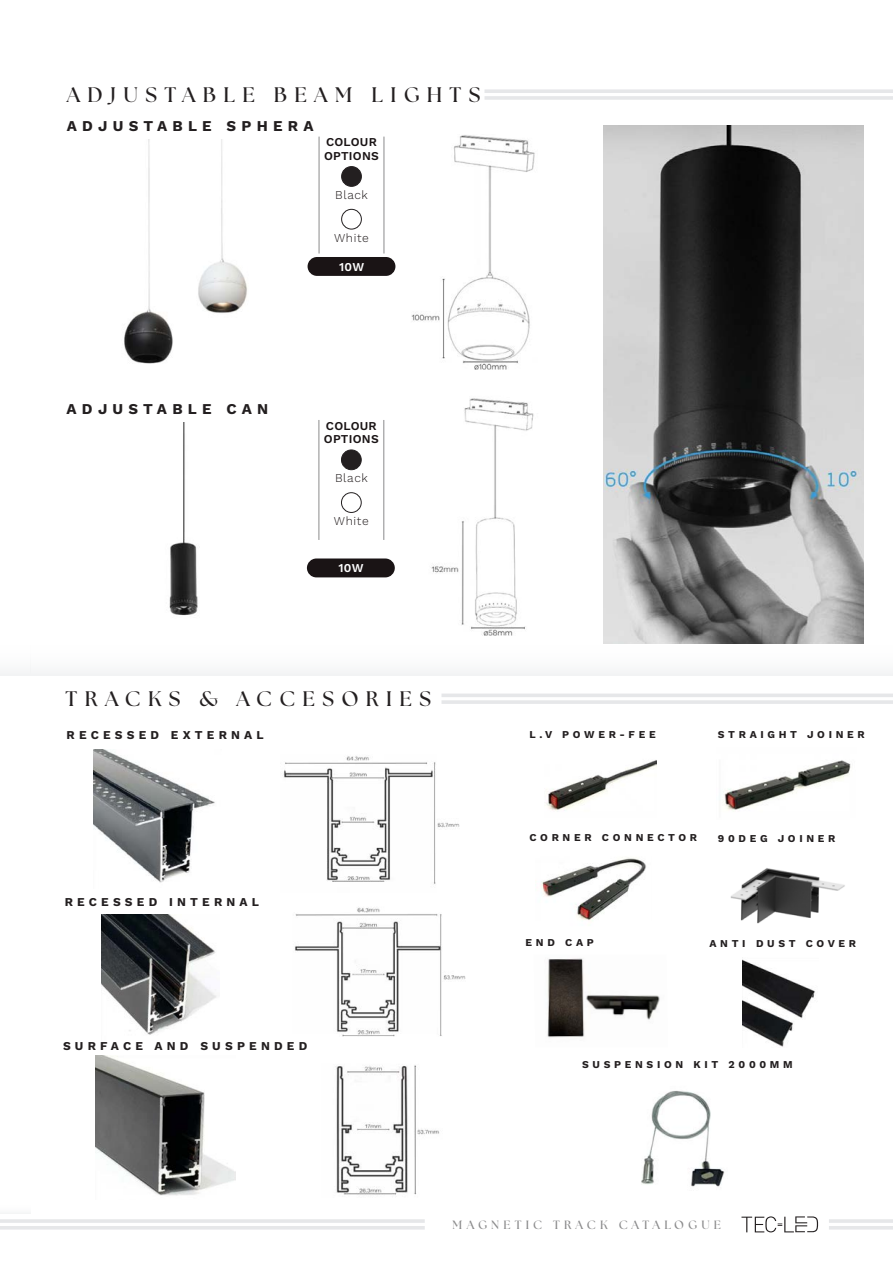
<style>
.page{position:relative;width:893px;height:1263px;background:#fff}
.page>*{position:absolute;margin:0;border:0;box-sizing:border-box;transform-origin:0 0}
.t1{font:700 21px "The Seasons";letter-spacing:.35em;color:#231f20}
.t2{font:700 15px "Work Sans";letter-spacing:.35em;color:#231f20}
.t3{font:700 12px "Work Sans";letter-spacing:.35em;color:#231f20}
.t4{font:600 12px/13.5px "Work Sans";letter-spacing:.02em;color:#1a1415}
.t5{font:700 12px "The Seasons";letter-spacing:.35em;color:#8b8b8c}
.t6{font:300 12px "Work Sans";letter-spacing:.05em;color:#1a1415}
.t7{font:600 12px "Work Sans";letter-spacing:.02em;color:#fff}
.t8{font:700 10.5px "Work Sans";letter-spacing:.35em;color:#231f20}
</style>
<div class="page">
<hr style="left:829px;top:1219px;width:64px;height:4px;background:#e6e7e9">
<hr style="left:829px;top:1226px;width:64px;height:3px;background:#e6e7e9">
<svg style="left:741px;top:1216px;width:77px;height:16px"></svg>
<hr style="left:0;top:1219px;width:425px;height:4px;background:#e6e7e9">
<hr style="left:0;top:1226px;width:425px;height:3px;background:#e6e7e9">
<div style="left:31px;top:643px;width:862px;height:32px;background:#fbfcfc"></div>
<div style="left:342px;top:167px;width:19px;height:19px;background:#231f20;border-radius:50%"></div>
<div style="left:341px;top:166px;width:21px;height:21px;border:1px solid #231f20;border-radius:50%"></div>
<div style="left:341px;top:209px;width:21px;height:20px;border:1px solid #231f20;border-radius:50%"></div>
<hr style="left:484px;top:89px;width:409px;height:4px;background:#e6e7e9">
<hr style="left:484px;top:96px;width:409px;height:4px;background:#e6e7e9">
<hr style="left:384px;top:137px;width:1px;height:116px;background:#8b8b8c">
<hr style="left:319px;top:137px;width:1px;height:116px;background:#8b8b8c">
<img style="left:124px;top:139px;width:123px;height:225px">
<img style="left:411px;top:135px;width:124px;height:235px">
<div style="left:341px;top:450px;width:20px;height:20px;background:#231f20;border-radius:50%"></div>
<div style="left:341px;top:450px;width:21px;height:20px;border:1px solid #231f20;border-radius:50%"></div>
<div style="left:341px;top:492px;width:21px;height:21px;border:1px solid #231f20;border-radius:50%"></div>
<hr style="left:384px;top:420px;width:1px;height:120px;background:#8b8b8c">
<hr style="left:319px;top:420px;width:1px;height:120px;background:#8b8b8c">
<img style="left:169px;top:423px;width:29px;height:193px">
<img style="left:431px;top:398px;width:103px;height:238px">
<div style="left:308px;top:257px;width:87px;height:19px;background:#1a1415;border-radius:9px"></div>
<div style="left:307px;top:558px;width:88px;height:19px;background:#1a1415;border-radius:9px"></div>
<svg style="left:441px;top:693px;width:452px;height:4px;fill:#e6e7e9"></svg>
<hr style="left:441px;top:700px;width:452px;height:4px;background:#e6e7e9">
<img style="left:603px;top:125px;width:260px;height:518px">
<img style="left:93px;top:749px;width:122px;height:134px">
<img style="left:101px;top:914px;width:116px;height:121px">
<img style="left:95px;top:1056px;width:141px;height:140px">
<img style="left:546px;top:760px;width:110px;height:51px">
<img style="left:723px;top:760px;width:128px;height:50px">
<img style="left:541px;top:857px;width:105px;height:63px">
<img style="left:730px;top:868px;width:115px;height:56px">
<img style="left:547px;top:958px;width:113px;height:80px">
<img style="left:742px;top:959px;width:73px;height:88px">
<img style="left:641px;top:1090px;width:84px;height:97px">
<div style="left:0;top:643px;width:31px;height:32px;background:#fbfcfc"></div>
<img style="left:283px;top:756px;width:177px;height:128px">
<img style="left:295px;top:907px;width:171px;height:129px">
<img style="left:335px;top:1065px;width:104px;height:130px">
<p class="t1" style="left:67px;top:81px;width:415px">ADJUSTABLE BEAM LIGHTS</p>
<p class="t4" style="left:324px;top:136px;width:56px">COLOUR<br>OPTIONS</p>
<p class="t6" style="left:335px;top:188px;width:34px">Black</p>
<p class="t6" style="left:334px;top:230px;width:36px">White</p>
<p class="t2" style="left:67px;top:117px;width:248px">ADJUSTABLE SPHERA</p>
<p class="t2" style="left:67px;top:400px;width:203px">ADJUSTABLE CAN</p>
<p class="t7" style="left:339px;top:259px;width:27px">10W</p>
<p class="t4" style="left:324px;top:419px;width:56px">COLOUR<br>OPTIONS</p>
<p class="t6" style="left:335px;top:471px;width:34px">Black</p>
<p class="t6" style="left:334px;top:514px;width:36px">White</p>
<p class="t7" style="left:338px;top:561px;width:27px">10W</p>
<p class="t1" style="left:66px;top:685px;width:367px">TRACKS &amp; ACCESORIES</p>
<p class="t3" style="left:67px;top:728px;width:199px">RECESSED EXTERNAL</p>
<p class="t3" style="left:65px;top:895px;width:196px">RECESSED INTERNAL</p>
<p class="t3" style="left:63px;top:1038px;width:246px">SURFACE AND SUSPENDED</p>
<p class="t8" style="left:529px;top:728px;width:128px">L.V POWER-FEE</p>
<p class="t8" style="left:718px;top:728px;width:148px">STRAIGHT JOINER</p>
<p class="t8" style="left:529px;top:831px;width:169px">CORNER CONNECTOR</p>
<p class="t8" style="left:718px;top:832px;width:119px">90DEG JOINER</p>
<p class="t8" style="left:526px;top:936px;width:70px">END CAP</p>
<p class="t8" style="left:709px;top:937px;width:148px">ANTI DUST COVER</p>
<p class="t8" style="left:582px;top:1058px;width:212px">SUSPENSION KIT 2000MM</p>
<p class="t5" style="left:452px;top:1216px;width:270px">MAGNETIC TRACK CATALOGUE</p>
</div>
